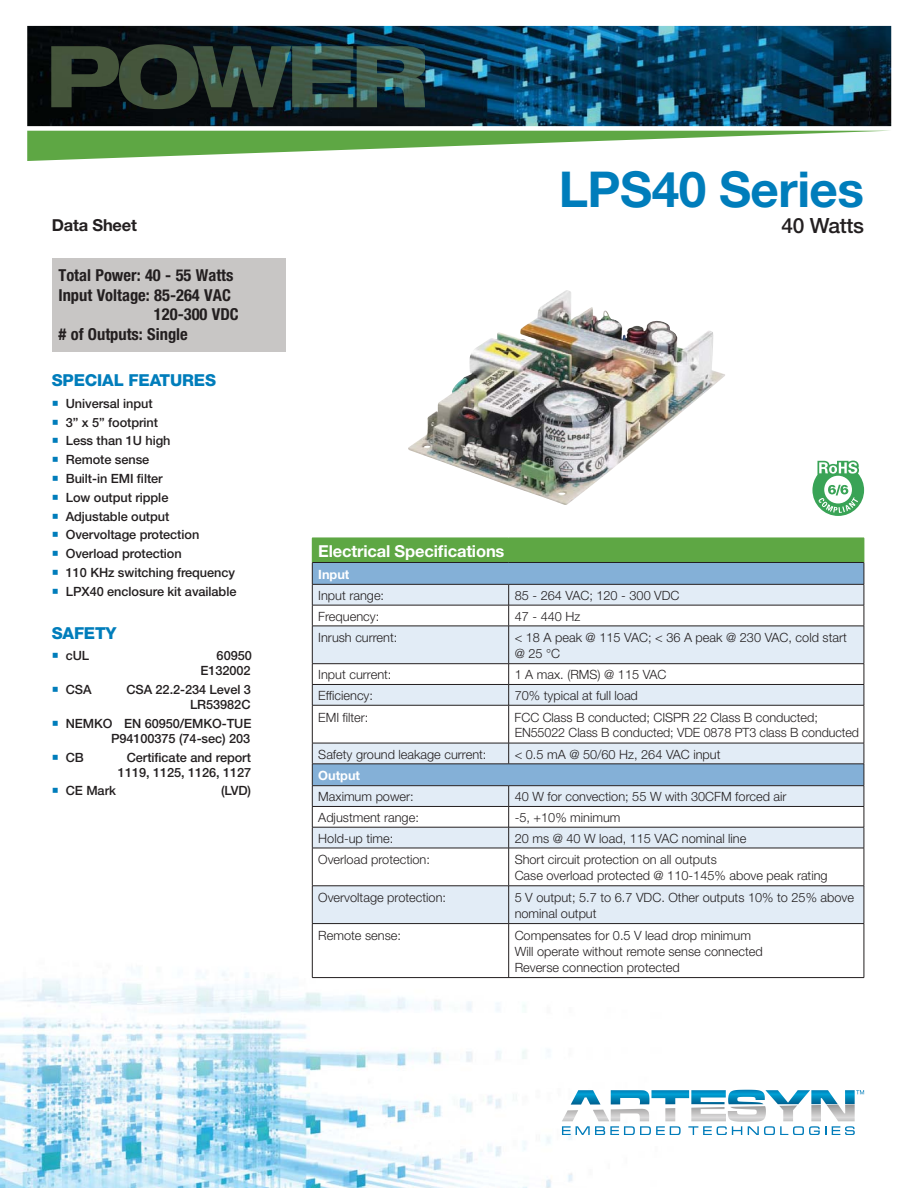
<style>
.page{position:relative;width:918px;height:1188px;background:#fff}
.page>*{position:absolute;margin:0;border:0;box-sizing:border-box;transform-origin:0 0}
.t1{font:700 49.5px "Helvetica Neue LT Std";letter-spacing:-.01em;color:#007dbb}
.t2{font:500 21px "Helvetica Neue LT Std";letter-spacing:-.015em;color:#231f20}
.t3{font:700 condensed 16.5px "Helvetica Neue LT Std";color:#231f20}
.t4{font:700 16.5px "Helvetica Neue LT Std";letter-spacing:-.01em;color:#fff}
.t5{font:800 16.5px "Helvetica Neue LT Std";letter-spacing:-.01em;color:#007dbb}
.t6{font:700 16.5px "Helvetica Neue LT Std";letter-spacing:-.01em;color:#231f20}
.t7{font:300 12.75px/15.8px "Helvetica Neue LT Std";color:#231f20}
.t8{font:500 12.75px/18.8px "Helvetica Neue LT Std";letter-spacing:-.005em;color:#231f20;text-align:right}
.t9{font:700 12.75px "Helvetica Neue LT Std";color:#fff}
</style>
<div class="page">
<img style="left:0;top:899px;width:722px;height:289px">
<svg style="left:27px;top:131px;width:854px;height:30px"></svg>
<img style="left:27px;top:26px;width:864px;height:100px">
<svg style="left:562px;top:1090px;width:302px;height:44px"></svg>
<img style="left:51px;top:44px;width:374px;height:65px">
<div style="left:52px;top:258px;width:234px;height:94px;background:#c8c6c5"></div>
<div style="left:312px;top:538px;width:552px;height:24px;background:#5ea744"></div>
<div style="left:313px;top:563px;width:551px;height:21px;background:#84b0d7"></div>
<div style="left:313px;top:585px;width:551px;height:20px;background:#e2ecf6"></div>
<svg style="left:313px;top:606px;width:551px;height:371px"></svg>
<hr style="left:312px;top:562px;width:197px;height:1px;background:#231f20">
<hr style="left:509px;top:562px;width:355px;height:1px;background:#231f20">
<hr style="left:312px;top:584px;width:197px;height:1px;background:#231f20">
<hr style="left:509px;top:584px;width:355px;height:1px;background:#231f20">
<hr style="left:312px;top:605px;width:197px;height:1px;background:#231f20">
<hr style="left:509px;top:605px;width:355px;height:1px;background:#231f20">
<svg style="left:508px;top:585px;width:1px;height:41px"></svg>
<hr style="left:312px;top:626px;width:197px;height:1px;background:#231f20">
<hr style="left:312px;top:626px;width:1px;height:38px;background:#231f20">
<hr style="left:509px;top:626px;width:355px;height:1px;background:#231f20">
<hr style="left:508px;top:626px;width:1px;height:38px;background:#231f20">
<hr style="left:864px;top:626px;width:1px;height:38px;background:#231f20">
<hr style="left:312px;top:663px;width:197px;height:1px;background:#231f20">
<hr style="left:509px;top:663px;width:355px;height:1px;background:#231f20">
<hr style="left:312px;top:684px;width:197px;height:1px;background:#231f20">
<svg style="left:312px;top:664px;width:1px;height:41px"></svg>
<hr style="left:509px;top:684px;width:355px;height:1px;background:#231f20">
<svg style="left:508px;top:664px;width:1px;height:41px"></svg>
<svg style="left:864px;top:664px;width:1px;height:41px"></svg>
<hr style="left:312px;top:705px;width:197px;height:1px;background:#231f20">
<hr style="left:312px;top:705px;width:1px;height:38px;background:#231f20">
<hr style="left:509px;top:705px;width:355px;height:1px;background:#231f20">
<hr style="left:508px;top:705px;width:1px;height:38px;background:#231f20">
<hr style="left:864px;top:705px;width:1px;height:38px;background:#231f20">
<hr style="left:312px;top:743px;width:197px;height:1px;background:#231f20">
<hr style="left:509px;top:743px;width:355px;height:1px;background:#231f20">
<svg style="left:508px;top:743px;width:1px;height:21px"></svg>
<hr style="left:312px;top:764px;width:197px;height:1px;background:#231f20">
<hr style="left:509px;top:764px;width:355px;height:1px;background:#231f20">
<hr style="left:312px;top:785px;width:197px;height:1px;background:#231f20">
<hr style="left:509px;top:785px;width:355px;height:1px;background:#231f20">
<hr style="left:312px;top:806px;width:197px;height:1px;background:#231f20">
<hr style="left:509px;top:806px;width:355px;height:1px;background:#231f20">
<hr style="left:312px;top:827px;width:197px;height:1px;background:#231f20">
<svg style="left:312px;top:743px;width:1px;height:105px"></svg>
<hr style="left:509px;top:827px;width:355px;height:1px;background:#231f20">
<svg style="left:508px;top:786px;width:1px;height:62px"></svg>
<svg style="left:864px;top:743px;width:1px;height:105px"></svg>
<hr style="left:312px;top:848px;width:197px;height:1px;background:#231f20">
<hr style="left:312px;top:848px;width:1px;height:38px;background:#231f20">
<hr style="left:509px;top:848px;width:355px;height:1px;background:#231f20">
<hr style="left:508px;top:848px;width:1px;height:38px;background:#231f20">
<hr style="left:864px;top:848px;width:1px;height:38px;background:#231f20">
<svg style="left:312px;top:562px;width:1px;height:64px"></svg>
<svg style="left:864px;top:538px;width:1px;height:88px"></svg>
<hr style="left:312px;top:886px;width:197px;height:1px;background:#231f20">
<hr style="left:312px;top:886px;width:1px;height:37px;background:#231f20">
<hr style="left:509px;top:886px;width:355px;height:1px;background:#231f20">
<hr style="left:508px;top:886px;width:1px;height:37px;background:#231f20">
<hr style="left:864px;top:886px;width:1px;height:37px;background:#231f20">
<hr style="left:312px;top:923px;width:197px;height:1px;background:#231f20">
<hr style="left:312px;top:924px;width:1px;height:53px;background:#231f20">
<hr style="left:509px;top:923px;width:355px;height:1px;background:#231f20">
<hr style="left:508px;top:924px;width:1px;height:53px;background:#231f20">
<hr style="left:864px;top:924px;width:1px;height:53px;background:#231f20">
<hr style="left:312px;top:977px;width:552px;height:1px;background:#231f20">
<img style="left:408px;top:290px;width:317px;height:215px">
<svg style="left:812px;top:461px;width:52px;height:55px"></svg>
<p class="t6" style="left:52px;top:219px;width:87px">Data Sheet</p>
<p class="t3" style="left:58px;top:265px;width:176px">Total Power: 40 - 55 Watts</p>
<p class="t3" style="left:58px;top:285px;width:174px">Input Voltage: 85-264 VAC</p>
<p class="t3" style="left:154px;top:305px;width:86px">120-300 VDC</p>
<p class="t3" style="left:58px;top:325px;width:131px"># of Outputs: Single</p>
<p class="t5" style="left:52px;top:371px;width:166px">SPECIAL FEATURES</p>
<p class="t8" style="left:66px;top:396px;width:172px;text-align:left">Universal input<br>3” x 5” footprint<br>Less than 1U high<br>Remote sense<br>Built-in EMI filter<br>Low output ripple<br>Adjustable output<br>Overvoltage protection<br>Overload protection<br>110 KHz switching frequency<br>LPX40 enclosure kit available</p>
<p class="t5" style="left:52px;top:623px;width:66px">SAFETY</p>
<p class="t8" style="left:66px;top:648px;width:25px">cUL</p>
<p class="t8" style="left:200px;top:650px;width:53px;line-height:15px">60950<br>E132002</p>
<p class="t8" style="left:66px;top:682px;width:27px">CSA</p>
<p class="t8" style="left:126px;top:684px;width:126px;line-height:15px">CSA 22.2-234 Level 3<br>LR53982C</p>
<p class="t8" style="left:66px;top:717px;width:187px;line-height:15px">NEMKO EN 60950/EMKO-TUE<br>P94100375 (74-sec) 203</p>
<p class="t8" style="left:66px;top:749px;width:20px">CB</p>
<p class="t8" style="left:118px;top:751px;width:135px;line-height:15px">Certificate and report<br>1119, 1125, 1126, 1127</p>
<p class="t8" style="left:66px;top:783px;width:52px">CE Mark</p>
<p class="t8" style="left:221px;top:783px;width:31px">(LVD)</p>
<h1 class="t1" style="left:559px;top:172px;width:307px">LPS40 Series</h1>
<h2 class="t2" style="left:782px;top:218px;width:84px">40 Watts</h2>
<p class="t4" style="left:318px;top:545px;width:188px">Electrical Specifications</p>
<p class="t9" style="left:318px;top:570px;width:33px">Input</p>
<p class="t7" style="left:318px;top:589px;width:67px">Input range:</p>
<p class="t7" style="left:515px;top:589px;width:166px">85 - 264 VAC; 120 - 300 VDC</p>
<p class="t7" style="left:318px;top:610px;width:62px">Frequency:</p>
<p class="t7" style="left:515px;top:610px;width:67px">47 - 440 Hz</p>
<p class="t7" style="left:318px;top:631px;width:81px">Inrush current:</p>
<p class="t7" style="left:515px;top:631px;width:334px">&lt; 18 A peak @ 115 VAC; &lt; 36 A peak @ 230 VAC, cold start @ 25 °C</p>
<p class="t7" style="left:318px;top:669px;width:75px">Input current:</p>
<p class="t7" style="left:515px;top:669px;width:153px">1 A max. (RMS) @ 115 VAC</p>
<p class="t7" style="left:318px;top:689px;width:56px">Efficiency:</p>
<p class="t7" style="left:515px;top:689px;width:125px">70% typical at full load</p>
<p class="t7" style="left:318px;top:711px;width:51px">EMI filter:</p>
<p class="t7" style="left:515px;top:711px;width:346px">FCC Class B conducted; CISPR 22 Class B conducted;<br>EN55022 Class B conducted; VDE 0878 PT3 class B conducted</p>
<p class="t7" style="left:318px;top:748px;width:170px">Safety ground leakage current:</p>
<p class="t7" style="left:515px;top:748px;width:207px">&lt; 0.5 mA @ 50/60 Hz, 264 VAC input</p>
<p class="t9" style="left:318px;top:771px;width:43px">Output</p>
<p class="t7" style="left:318px;top:791px;width:97px">Maximum power:</p>
<p class="t7" style="left:515px;top:791px;width:273px">40 W for convection; 55 W with 30CFM forced air</p>
<p class="t7" style="left:318px;top:811px;width:102px">Adjustment range:</p>
<p class="t7" style="left:515px;top:811px;width:107px">-5, +10% minimum</p>
<p class="t7" style="left:318px;top:832px;width:77px">Hold-up time:</p>
<p class="t7" style="left:515px;top:832px;width:233px">20 ms @ 40 W load, 115 VAC nominal line</p>
<p class="t7" style="left:318px;top:853px;width:113px">Overload protection:</p>
<p class="t7" style="left:515px;top:853px;width:315px">Short circuit protection on all outputs<br>Case overload protected @ 110-145% above peak rating</p>
<p class="t7" style="left:318px;top:891px;width:129px">Overvoltage protection:</p>
<p class="t7" style="left:515px;top:891px;width:341px">5 V output; 5.7 to 6.7 VDC. Other outputs 10% to 25% above nominal output</p>
<p class="t7" style="left:318px;top:929px;width:84px">Remote sense:</p>
<p class="t7" style="left:515px;top:929px;width:250px">Compensates for 0.5 V lead drop minimum<br>Will operate without remote sense connected<br>Reverse connection protected</p>
</div>
